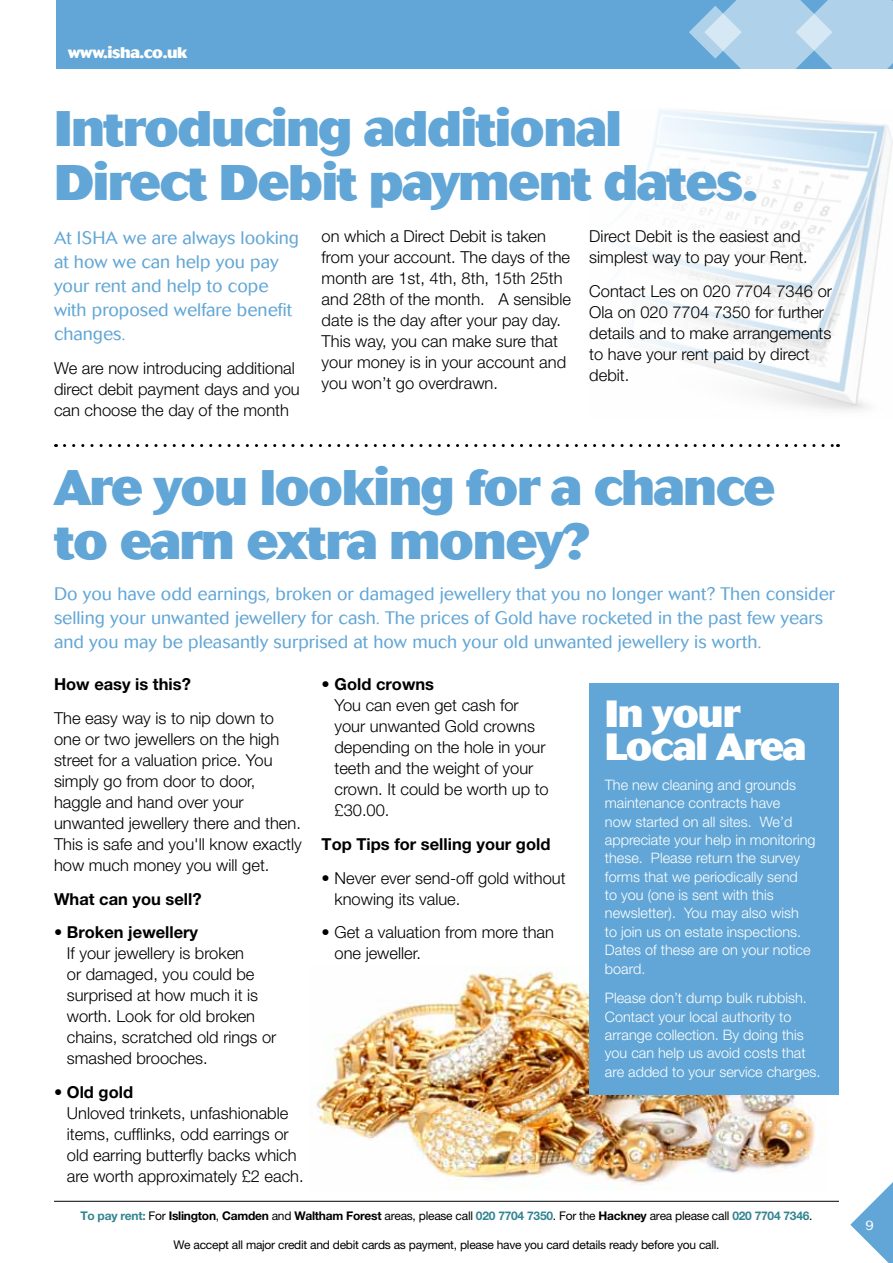
<style>
.page{position:relative;width:893px;height:1263px;background:#fff}
.page>*{position:absolute;margin:0;border:0;box-sizing:border-box;transform-origin:0 0}
.t1{font:800 49.5px/54px "Cosmos";letter-spacing:-.03em;color:#61a6d6}
.t2{font:800 37.65px/32.8px "Cosmos";letter-spacing:-.03em;color:#fff}
.t3{font:300 18px/24px "Cosmos";color:#61a6d6}
.t4{font:300 16.5px/21px "Helvetica Neue LT Pro";color:#000}
.t5{font:700 16.5px "Helvetica Neue LT Pro";color:#000}
.t6{font:800 15.3px "Cosmos";letter-spacing:-.03em;color:#fff}
.t7{font:300 14.4px/18.5px "Helvetica Neue LT Pro";color:#fff}
.t8{font:300 13.5px "Cosmos";color:#fff}
.t9{font:12px "Helvetica Neue LT Pro";letter-spacing:-.02em;color:#000}
.s1{font-weight:700}
.s2{font-weight:700;color:#338590}
</style>
<div class="page">
<img style="left:316px;top:969px;width:499px;height:221px">
<img style="left:630px;top:109px;width:263px;height:302px">
<hr style="left:54px;top:1201px;width:785px;height:1px;background:#000">
<svg style="left:64px;top:444px;width:774px;height:3px"></svg>
<div style="left:589px;top:684px;width:250px;height:411px;background:#61a6d6"></div>
<div style="left:57px;top:0;width:836px;height:68px;background:#61a6d6"></div>
<svg style="left:689px;top:0;width:204px;height:69px;background:#a6cde7"></svg>
<svg style="left:850px;top:1182px;width:43px;height:81px"></svg>
<p class="t6" style="left:68px;top:43px;width:121px">www.isha.co.uk</p>
<h1 class="t1" style="left:54px;top:103px;width:705px">Introducing additional<br>Direct Debit payment dates.</h1>
<p class="t3" style="left:54px;top:226px;width:247px">At ISHA we are always looking at how we can help you pay your rent and help to cope with proposed welfare benefit changes.</p>
<p class="t4" style="left:54px;top:357px;width:247px">We are now introducing additional direct debit payment days and you can choose the day of the month</p>
<p class="t4" style="left:322px;top:225px;width:251px">on which a Direct Debit is taken from your account. The days of the month are 1st, 4th, 8th, 15th 25th and 28th of the month. A sensible date is the day after your pay day.<br>This way, you can make sure that your money is in your account and you won’t go overdrawn.</p>
<p class="t4" style="left:589px;top:225px;width:220px">Direct Debit is the easiest and simplest way to pay your Rent.</p>
<p class="t4" style="left:589px;top:280px;width:244px">Contact Les on 020 7704 7346 or<br>Ola on 020 7704 7350 for further details and to make arrangements to have your rent paid by direct debit.</p>
<h1 class="t1" style="left:54px;top:461px;width:723px">Are you looking for a chance to earn extra money?</h1>
<p class="t3" style="left:54px;top:582px;width:783px">Do you have odd earnings, broken or damaged jewellery that you no longer want? Then consider selling your unwanted jewellery for cash. The prices of Gold have rocketed in the past few years and you may be pleasantly surprised at how much your old unwanted jewellery is worth.</p>
<p class="t5" style="left:54px;top:674px;width:138px">How easy is this?</p>
<p class="t4" style="left:54px;top:707px;width:249px">The easy way is to nip down to one or two jewellers on the high street for a valuation price. You simply go from door to door, haggle and hand over your unwanted jewellery there and then.<br>This is safe and you'll know exactly how much money you will get.</p>
<p class="t5" style="left:54px;top:888px;width:149px">What can you sell?</p>
<p class="t4" style="left:67px;top:922px;width:211px;text-indent:-13px">• <span class="s1">Broken jewellery<br></span>If your jewellery is broken<br>or damaged, you could be surprised at how much it is worth. Look for old broken chains, scratched old rings or smashed brooches.</p>
<p class="t4" style="left:67px;top:1081px;width:238px;text-indent:-13px">• <span class="s1">Old gold<br></span>Unloved trinkets, unfashionable items, cufflinks, odd earrings or old earring butterfly backs which are worth approximately £2 each.</p>
<p class="t4" style="left:334px;top:673px;width:216px;text-indent:-13px">• <span class="s1">Gold crowns<br></span>You can even get cash for your unwanted Gold crowns depending on the hole in your teeth and the weight of your crown. It could be worth up to £30.00.</p>
<p class="t5" style="left:322px;top:834px;width:230px">Top Tips for selling your gold</p>
<p class="t4" style="left:334px;top:867px;width:233px;text-indent:-13px">• Never ever send-off gold without knowing its value.</p>
<p class="t4" style="left:334px;top:922px;width:221px;text-indent:-13px">• Get a valuation from more than one jeweller.</p>
<h2 class="t2" style="left:605px;top:698px;width:203px">In your<br>Local Area</h2>
<p class="t7" style="left:605px;top:775px;width:212px">The new cleaning and grounds maintenance contracts have<br>now started on all sites. We’d appreciate your help in monitoring these. Please return the survey forms that we periodically send<br>to you (one is sent with this newsletter). You may also wish<br>to join us on estate inspections.<br>Dates of these are on your notice board.</p>
<p class="t7" style="left:605px;top:988px;width:217px">Please don’t dump bulk rubbish.<br>Contact your local authority to arrange collection. By doing this you can help us avoid costs that are added to your service charges.</p>
<p class="t9" style="left:80px;top:1208px;width:734px"><span class="s2">To pay rent:</span> For <span class="s1">Islington</span>, <span class="s1">Camden</span> and <span class="s1">Waltham Forest</span> areas, please call <span class="s2">020 7704 7350</span>. For the <span class="s1">Hackney</span> area please call <span class="s2">020 7704 7346</span>.</p>
<p class="t9" style="left:173px;top:1238px;width:548px">We accept all major credit and debit cards as payment, please have you card details ready before you call.</p>
<p class="t8" style="left:865px;top:1217px;width:10px">9</p>
</div>
